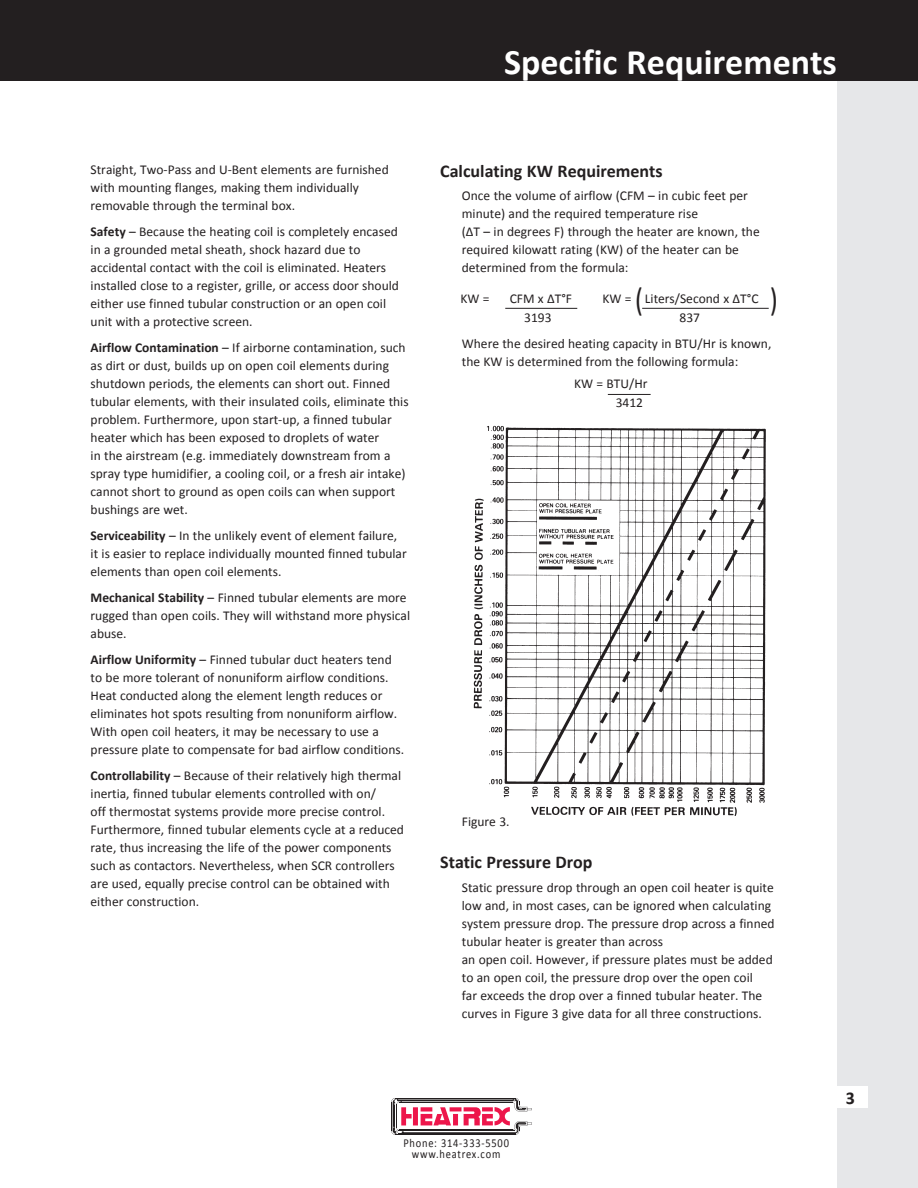
<style>
.page{position:relative;width:918px;height:1188px;background:#fff}
.page>*{position:absolute;margin:0;border:0;box-sizing:border-box;transform-origin:0 0}
.t1{font:700 36px "Calibri";color:#fff}
.t2{font:33px "Calibri";color:#231f20;scale:.8 1}
.subheads{font:700 18px "Calibri";color:#231f20}
.bodycopy_indent{font:13.5px/18px "Calibri";color:#231f20}
.body_copy{font:13.5px "Calibri";color:#231f20}
.t3{font:12.15px/10.2px "Calibri";letter-spacing:.075em;color:#231f20;text-align:center;scale:.86 1}
.s1{font-weight:700}
</style>
<div class="page">
<svg style="left:391px;top:1098px;width:141px;height:37px"></svg>
<div style="left:837px;top:71px;width:81px;height:1117px;background:#e6e7e9"></div>
<div style="left:0;top:0;width:918px;height:81px;background:#231f20"></div>
<div style="left:836px;top:1086px;width:32px;height:22px;background:#fff"></div>
<hr style="left:505px;top:308px;width:72px;height:1px;background:#231f20">
<hr style="left:642px;top:308px;width:127px;height:1px;background:#231f20">
<hr style="left:608px;top:394px;width:43px;height:1px;background:#231f20">
<img style="left:473px;top:425px;width:293px;height:391px">
<p class="t1" style="left:504px;top:39px;width:334px">Specific Requirements</p>
<p class="bodycopy_indent" style="left:91px;top:160px;width:300px">Straight, Two-Pass and U-Bent elements are furnished with mounting flanges, making them individually removable through the terminal box.</p>
<p class="bodycopy_indent" style="left:91px;top:222px;width:310px"><span class="s1">Safety</span> – Because the heating coil is completely encased in a grounded metal sheath, shock hazard due to accidental contact with the coil is eliminated. Heaters installed close to a register, grille, or access door should either use finned tubular construction or an open coil unit with a protective screen.</p>
<p class="bodycopy_indent" style="left:91px;top:338px;width:320px"><span class="s1">Airflow Contamination</span> – If airborne contamination, such as dirt or dust, builds up on open coil elements during shutdown periods, the elements can short out. Finned tubular elements, with their insulated coils, eliminate this problem. Furthermore, upon start-up, a finned tubular heater which has been exposed to droplets of water<br>in the airstream (e.g. immediately downstream from a spray type humidifier, a cooling coil, or a fresh air intake) cannot short to ground as open coils can when support bushings are wet.</p>
<p class="bodycopy_indent" style="left:91px;top:526px;width:318px"><span class="s1">Serviceability</span> – In the unlikely event of element failure, it is easier to replace individually mounted finned tubular elements than open coil elements.</p>
<p class="bodycopy_indent" style="left:91px;top:589px;width:321px"><span class="s1">Mechanical Stability</span> – Finned tubular elements are more rugged than open coils. They will withstand more physical abuse.</p>
<p class="bodycopy_indent" style="left:91px;top:651px;width:315px"><span class="s1">Airflow Uniformity</span> – Finned tubular duct heaters tend to be more tolerant of nonuniform airflow conditions.<br>Heat conducted along the element length reduces or eliminates hot spots resulting from nonuniform airflow.<br>With open coil heaters, it may be necessary to use a pressure plate to compensate for bad airflow conditions.</p>
<p class="bodycopy_indent" style="left:91px;top:767px;width:315px"><span class="s1">Controllability</span> – Because of their relatively high thermal inertia, finned tubular elements controlled with on/<br>off thermostat systems provide more precise control.<br>Furthermore, finned tubular elements cycle at a reduced rate, thus increasing the life of the power components such as contactors. Nevertheless, when SCR controllers are used, equally precise control can be obtained with either construction.</p>
<p class="subheads" style="left:440px;top:160px;width:224px">Calculating KW Requirements</p>
<p class="bodycopy_indent" style="left:462px;top:187px;width:299px">Once the volume of airflow (CFM – in cubic feet per minute) and the required temperature rise<br>(∆T – in degrees F) through the heater are known, the required kilowatt rating (KW) of the heater can be determined from the formula:</p>
<p class="body_copy" style="left:460px;top:290px;width:31px">KW =</p>
<p class="body_copy" style="left:510px;top:290px;width:64px">CFM x ∆T°F</p>
<p class="body_copy" style="left:602px;top:290px;width:158px">KW = Liters/Second x ∆T°C</p>
<p class="body_copy" style="left:524px;top:309px;width:29px">3193</p>
<p class="body_copy" style="left:680px;top:309px;width:22px">837</p>
<p class="bodycopy_indent" style="left:462px;top:334px;width:311px">Where the desired heating capacity in BTU/Hr is known, the KW is determined from the following formula:</p>
<p class="body_copy" style="left:574px;top:375px;width:75px">KW = BTU/Hr</p>
<p class="body_copy" style="left:616px;top:394px;width:29px">3412</p>
<p class="t2" style="left:635px;top:278px;width:11px">(</p>
<p class="t2" style="left:778px;top:324px;width:11px;rotate:-180deg">(</p>
<p class="bodycopy_indent" style="left:462px;top:813px;width:49px">Figure 3.</p>
<p class="subheads" style="left:440px;top:851px;width:154px">Static Pressure Drop</p>
<p class="bodycopy_indent" style="left:462px;top:878px;width:314px">Static pressure drop through an open coil heater is quite low and, in most cases, can be ignored when calculating system pressure drop. The pressure drop across a finned tubular heater is greater than across<br>an open coil. However, if pressure plates must be added to an open coil, the pressure drop over the open coil<br>far exceeds the drop over a finned tubular heater. The curves in Figure 3 give data for all three constructions.</p>
<p class="t3" style="left:403px;top:1138px;width:124px">Phone: 314-333-5500 www.heatrex.com</p>
<p class="subheads" style="left:846px;top:1087px;width:11px">3</p>
</div>
